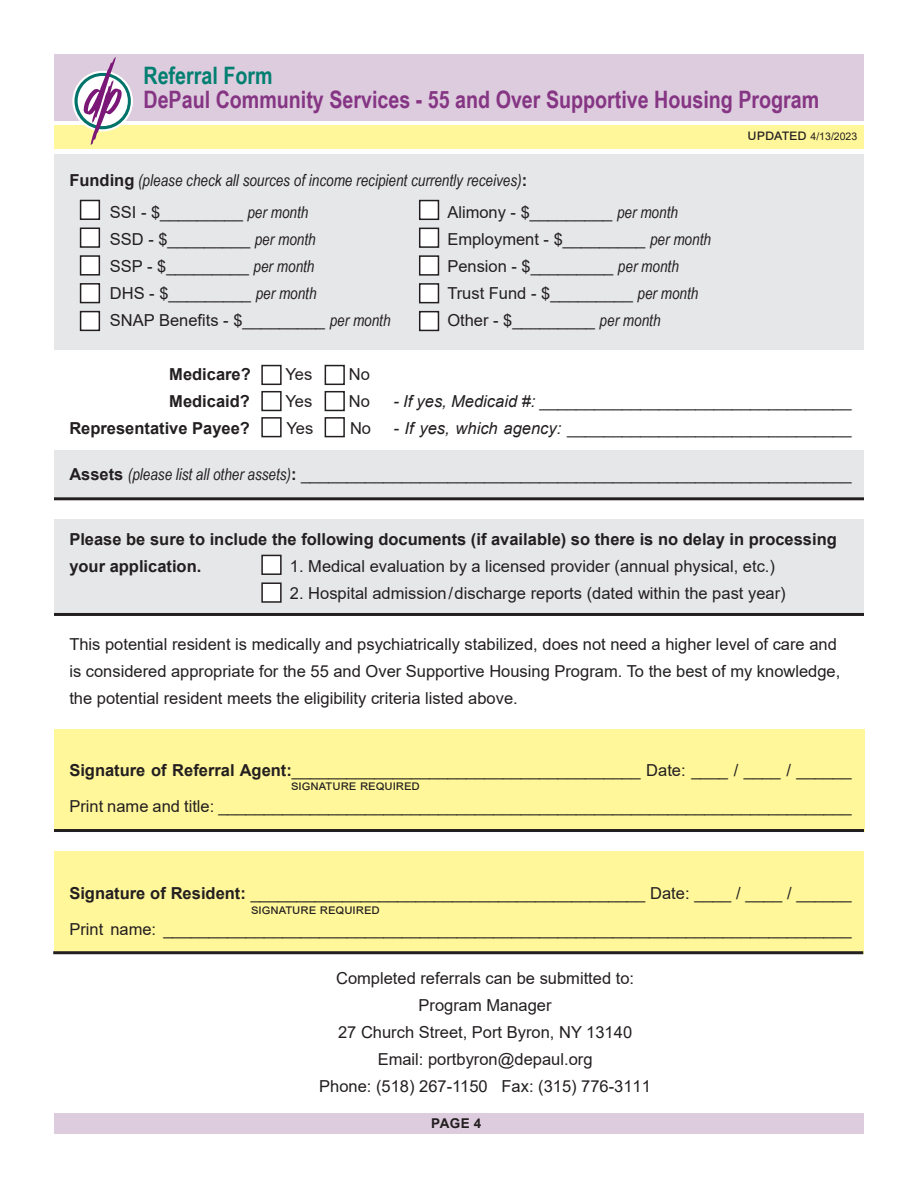
<style>
.page{position:relative;width:918px;height:1188px;background:#fff}
.page>*{position:absolute;margin:0;border:0;box-sizing:border-box;transform-origin:0 0}
.t1{font:700 24px "Arial Narrow";color:#853583}
.t2{font:700 24px "Arial Narrow";color:#007f71}
.t3{font:16.5px/27px "Arial";color:#231f20}
.t4{font:700 16.5px/27px "Arial";color:#231f20}
.t5{font:italic 16.5px "Arial Narrow";color:#231f20}
.t6{font:13.5px "Arial";color:#231f20}
.t7{font:700 13.5px "Arial";color:#231f20}
.t8{font:10.5px "Arial";color:#231f20}
.s1{font-size:15px}
.s2{font-family:"Arial";font-weight:700;font-style:normal}
.s3{font-family:"Arial Narrow";font-style:italic}
.s4{font-style:italic}
.s5{font-weight:700}
</style>
<div class="page">
<div style="left:54px;top:519px;width:810px;height:94px;background:#e6e7e9"></div>
<hr style="left:54px;top:613px;width:810px;height:3px;background:#231f20">
<div style="left:54px;top:851px;width:810px;height:103px;background:#fff79a"></div>
<hr style="left:53px;top:951px;width:810px;height:3px;background:#231f20">
<div style="left:55px;top:729px;width:810px;height:103px;background:#fff79a"></div>
<div style="left:54px;top:155px;width:810px;height:195px;background:#e6e7e9"></div>
<div style="left:54px;top:450px;width:810px;height:47px;background:#e6e7e9"></div>
<div style="left:54px;top:125px;width:810px;height:23px;background:#fff79a"></div>
<div style="left:54px;top:54px;width:810px;height:66px;background:#ddcbde"></div>
<svg style="left:74px;top:57px;width:57px;height:88px"></svg>
<div style="left:54px;top:1114px;width:810px;height:20px;background:#ddcbde"></div>
<hr style="left:54px;top:497px;width:810px;height:3px;background:#231f20">
<div style="left:81px;top:200px;width:18px;height:19px;background:#fff"></div>
<div style="left:80px;top:200px;width:20px;height:20px;border:2px solid #231f20"></div>
<div style="left:81px;top:228px;width:18px;height:19px;background:#fff"></div>
<div style="left:80px;top:228px;width:20px;height:20px;border:2px solid #231f20"></div>
<div style="left:81px;top:256px;width:18px;height:19px;background:#fff"></div>
<div style="left:80px;top:255px;width:20px;height:21px;border:2px solid #231f20"></div>
<div style="left:81px;top:284px;width:18px;height:19px;background:#fff"></div>
<div style="left:80px;top:283px;width:20px;height:20px;border:2px solid #231f20"></div>
<div style="left:81px;top:312px;width:18px;height:18px;background:#fff"></div>
<div style="left:80px;top:311px;width:20px;height:20px;border:2px solid #231f20"></div>
<div style="left:420px;top:201px;width:18px;height:18px;background:#fff"></div>
<div style="left:419px;top:200px;width:20px;height:20px;border:2px solid #231f20"></div>
<div style="left:420px;top:228px;width:18px;height:19px;background:#fff"></div>
<div style="left:419px;top:228px;width:20px;height:20px;border:2px solid #231f20"></div>
<div style="left:420px;top:256px;width:18px;height:19px;background:#fff"></div>
<div style="left:419px;top:255px;width:20px;height:21px;border:2px solid #231f20"></div>
<div style="left:420px;top:284px;width:18px;height:19px;background:#fff"></div>
<div style="left:419px;top:283px;width:20px;height:20px;border:2px solid #231f20"></div>
<div style="left:420px;top:312px;width:18px;height:18px;background:#fff"></div>
<div style="left:419px;top:311px;width:20px;height:20px;border:2px solid #231f20"></div>
<div style="left:261px;top:391px;width:21px;height:20px;border:2px solid #231f20"></div>
<div style="left:325px;top:391px;width:20px;height:20px;border:2px solid #231f20"></div>
<div style="left:261px;top:365px;width:21px;height:20px;border:2px solid #231f20"></div>
<div style="left:325px;top:365px;width:20px;height:20px;border:2px solid #231f20"></div>
<hr style="left:54px;top:829px;width:810px;height:3px;background:#231f20">
<div style="left:261px;top:417px;width:21px;height:20px;border:2px solid #231f20"></div>
<div style="left:325px;top:417px;width:20px;height:20px;border:2px solid #231f20"></div>
<div style="left:262px;top:555px;width:19px;height:19px;background:#fff"></div>
<div style="left:261px;top:555px;width:21px;height:20px;border:2px solid #231f20"></div>
<div style="left:262px;top:583px;width:19px;height:19px;background:#fff"></div>
<div style="left:261px;top:582px;width:21px;height:21px;border:2px solid #231f20"></div>
<p class="t2" style="left:143px;top:57px;width:131px">Referral Form</p>
<p class="t1" style="left:143px;top:81px;width:677px">DePaul Community Services - 55 and Over Supportive Housing Program</p>
<p class="t8" style="left:748px;top:129px;width:111px"><span class="s1">updated</span> 4/13/2023</p>
<p class="t5" style="left:69px;top:169px;width:459px"><span class="s2">Funding</span> (please check all sources of income recipient currently receives)<span class="s2">:</span></p>
<p class="t3" style="left:110px;top:198px;width:200px">SSI - $_________ <span class="s3">per month</span></p>
<p class="t3" style="left:447px;top:198px;width:232px">Alimony - $_________ <span class="s3">per month</span></p>
<p class="t3" style="left:110px;top:225px;width:207px">SSD - $_________ <span class="s3">per month</span></p>
<p class="t3" style="left:447px;top:225px;width:265px">Employment - $_________ <span class="s3">per month</span></p>
<p class="t3" style="left:110px;top:252px;width:206px">SSP - $_________ <span class="s3">per month</span></p>
<p class="t3" style="left:447px;top:252px;width:233px">Pension - $_________ <span class="s3">per month</span></p>
<p class="t3" style="left:110px;top:279px;width:208px">DHS - $_________ <span class="s3">per month</span></p>
<p class="t3" style="left:447px;top:279px;width:253px">Trust Fund - $_________ <span class="s3">per month</span></p>
<p class="t3" style="left:110px;top:306px;width:282px">SNAP Benefits - $_________ <span class="s3">per month</span></p>
<p class="t3" style="left:447px;top:306px;width:215px">Other - $_________ <span class="s3">per month</span></p>
<p class="t4" style="left:169px;top:361px;width:83px">Medicare?</p>
<p class="t3" style="left:285px;top:360px;width:28px">Yes</p>
<p class="t3" style="left:349px;top:360px;width:23px">No</p>
<p class="t4" style="left:169px;top:388px;width:82px">Medicaid?</p>
<p class="t3" style="left:285px;top:387px;width:28px">Yes</p>
<p class="t3" style="left:349px;top:387px;width:23px">No</p>
<p class="t3" style="left:393px;top:387px;width:460px"><span class="s4">- If yes, Medicaid #:</span> __________________________________</p>
<p class="t4" style="left:69px;top:415px;width:182px">Representative Payee?</p>
<p class="t3" style="left:286px;top:414px;width:28px">Yes</p>
<p class="t3" style="left:350px;top:414px;width:23px">No</p>
<p class="t3" style="left:393px;top:414px;width:460px"><span class="s4">- If yes, which agency:</span> _______________________________</p>
<p class="t3" style="left:69px;top:461px;width:784px"><span class="s5">Assets</span> <span class="s3">(please list all other assets)</span><span class="s5">:</span> ____________________________________________________________</p>
<p class="t4" style="left:69px;top:526px;width:769px">Please be sure to include the following documents (if available) so there is no delay in processing your application.</p>
<p class="t3" style="left:290px;top:552px;width:487px">1. Medical evaluation by a licensed provider (annual physical, etc.)</p>
<p class="t3" style="left:290px;top:579px;width:497px">2. Hospital admission/discharge reports (dated within the past year)</p>
<p class="t3" style="left:69px;top:630px;width:773px">This potential resident is medically and psychiatrically stabilized, does not need a higher level of care and is considered appropriate for the 55 and Over Supportive Housing Program. To the best of my knowledge, the potential resident meets the eligibility criteria listed above.</p>
<p class="t3" style="left:69px;top:756px;width:784px"><span class="s5">Signature of Referral Agent:</span>______________________________________ Date: ____ / ____ / ______</p>
<p class="t3" style="left:69px;top:792px;width:784px">Print name and title: _____________________________________________________________________</p>
<p class="t6" style="left:291px;top:776px;width:130px">signature required</p>
<p class="t3" style="left:69px;top:879px;width:784px"><span class="s5">Signature of Resident:</span> ___________________________________________ Date: ____ / ____ / ______</p>
<p class="t3" style="left:69px;top:915px;width:784px">Print name: ___________________________________________________________________________</p>
<p class="t3" style="left:319px;top:965px;width:333px;text-align:center">Completed referrals can be submitted to:<br>Program Manager<br>27 Church Street, Port Byron, NY 13140<br>Email: portbyron@depaul.org<br>Phone: (518) 267-1150 Fax: (315) 776-3111</p>
<p class="t6" style="left:251px;top:900px;width:130px">signature required</p>
<p class="t7" style="left:431px;top:1114px;width:52px">PAGE 4</p>
</div>
